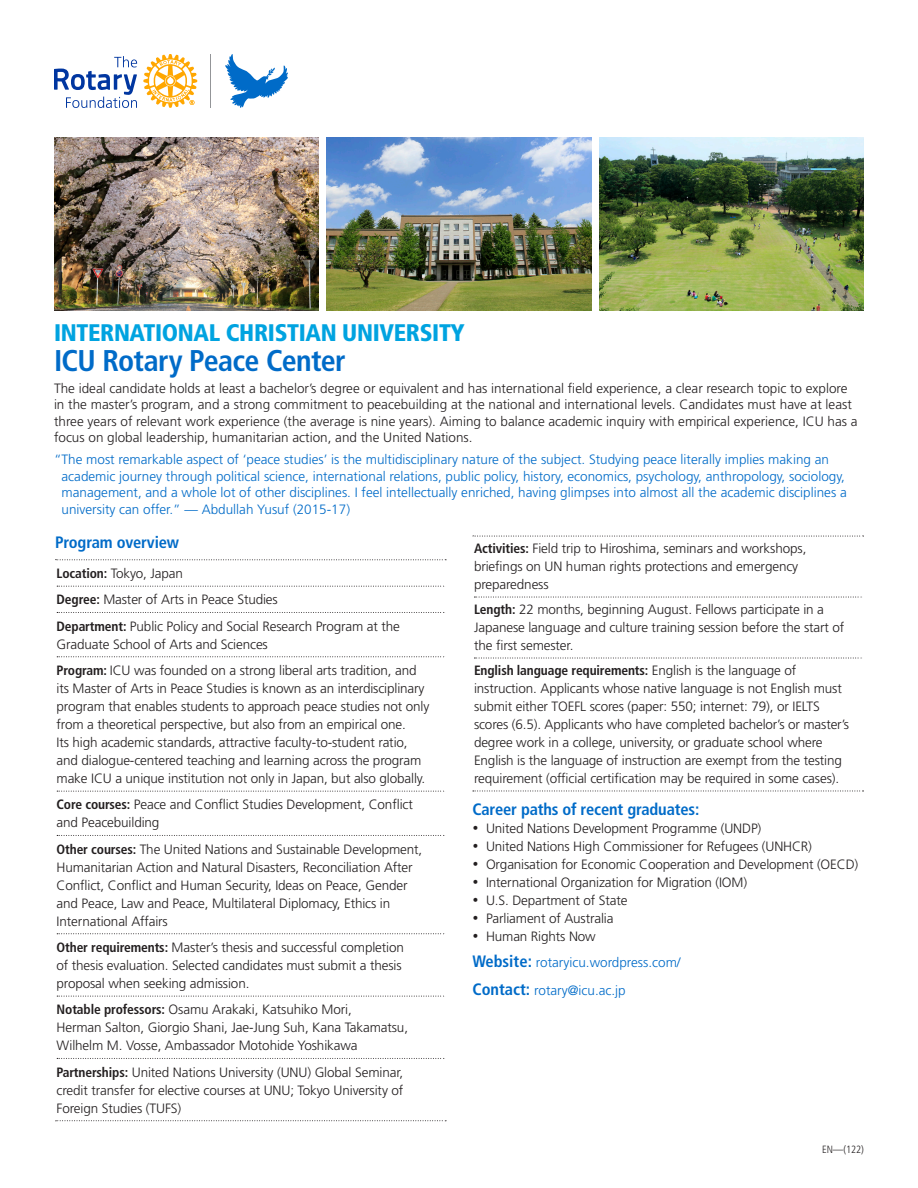
<style>
.page{position:relative;width:918px;height:1188px;background:#fff}
.page>*{position:absolute;margin:0;border:0;box-sizing:border-box;transform-origin:0 0}
.head1A{font:700 condensed 30px "Frutiger LT Std";letter-spacing:-.025em;color:#006bc8}
.head1{font:900 condensed 24px "Frutiger LT Std";letter-spacing:-.015em;color:#00a3e0}
.Bullet{font:700 condensed 16.5px "Frutiger LT Std";letter-spacing:-.01em;color:#006bc8}
.head1A-2{font:700 condensed 16.5px "Frutiger LT Std";letter-spacing:-.01em;color:#006bc8}
.Bullet-2{font:300 13.5px/18px "Frutiger LT Std";letter-spacing:-.01em;color:#231f20}
.head1A-3{font:300 13.5px/16.5px "Frutiger LT Std";color:#231f20}
.head1A-4{font:300 13.5px/16.5px "Frutiger LT Std";color:#006bc8}
.t1{font:300 condensed 10.5px "Frutiger LT Std";color:#231f20}
.s1{font-weight:700;font-stretch:condensed}
.s2{font-weight:700;font-stretch:condensed;font-size:16.5px}
</style>
<div class="page">
<svg style="left:143px;top:54px;width:54px;height:54px"></svg>
<svg style="left:54px;top:56px;width:83px;height:52px"></svg>
<hr style="left:211px;top:54px;width:1px;height:54px;background:#939598">
<svg style="left:225px;top:54px;width:63px;height:54px"></svg>
<img style="left:54px;top:137px;width:265px;height:174px">
<img style="left:327px;top:137px;width:264px;height:173px">
<img style="left:599px;top:137px;width:265px;height:174px">
<svg style="left:57px;top:586px;width:387px;height:1px"></svg>
<svg style="left:57px;top:612px;width:387px;height:1px"></svg>
<svg style="left:57px;top:656px;width:387px;height:1px"></svg>
<svg style="left:57px;top:791px;width:387px;height:1px"></svg>
<svg style="left:57px;top:835px;width:387px;height:1px"></svg>
<svg style="left:57px;top:933px;width:387px;height:1px"></svg>
<svg style="left:57px;top:996px;width:387px;height:1px"></svg>
<svg style="left:57px;top:1058px;width:387px;height:1px"></svg>
<svg style="left:55px;top:1120px;width:391px;height:1px"></svg>
<svg style="left:55px;top:559px;width:391px;height:1px"></svg>
<svg style="left:474px;top:536px;width:390px;height:1px"></svg>
<svg style="left:474px;top:597px;width:387px;height:1px"></svg>
<svg style="left:474px;top:658px;width:387px;height:1px"></svg>
<hr style="left:861px;top:536px;width:2px;height:61px;background:#fff">
<svg style="left:473px;top:791px;width:391px;height:1px"></svg>
<p class="head1" style="left:54px;top:318px;width:412px">INTERNATIONAL CHRISTIAN UNIVERSITY</p>
<p class="head1A" style="left:54px;top:343px;width:293px">ICU Rotary Peace Center</p>
<p class="head1A-3" style="left:54px;top:380px;width:805px">The ideal candidate holds at least a bachelor’s degree or equivalent and has international field experience, a clear research topic to explore in the master’s program, and a strong commitment to peacebuilding at the national and international levels. Candidates must have at least three years of relevant work experience (the average is nine years). Aiming to balance academic inquiry with empirical experience, ICU has a focus on global leadership, humanitarian action, and the United Nations.</p>
<p class="head1A-4" style="left:62px;top:452px;width:787px;text-indent:-8px">“The most remarkable aspect of ‘peace studies’ is the multidisciplinary nature of the subject. Studying peace literally implies making an academic journey through political science, international relations, public policy, history, economics, psychology, anthropology, sociology, management, and a whole lot of other disciplines. I feel intellectually enriched, having glimpses into almost all the academic disciplines a university can offer.” — Abdullah Yusuf (2015-17)</p>
<p class="head1A-2" style="left:55px;top:533px;width:126px">Program overview</p>
<p class="Bullet-2" style="left:57px;top:565px;width:128px"><span class="s1">Location:</span> Tokyo, Japan</p>
<p class="Bullet-2" style="left:57px;top:591px;width:223px"><span class="s1">Degree:</span> Master of Arts in Peace Studies</p>
<p class="Bullet-2" style="left:57px;top:617px;width:345px"><span class="s1">Department:</span> Public Policy and Social Research Program at the<br>Graduate School of Arts and Sciences</p>
<p class="Bullet-2" style="left:57px;top:662px;width:374px"><span class="s1">Program:</span> ICU was founded on a strong liberal arts tradition, and its Master of Arts in Peace Studies is known as an interdisciplinary program that enables students to approach peace studies not only from a theoretical perspective, but also from an empirical one.<br>Its high academic standards, attractive faculty-to-student ratio, and dialogue-centered teaching and learning across the program make ICU a unique institution not only in Japan, but also globally.</p>
<p class="Bullet-2" style="left:57px;top:796px;width:358px"><span class="s1">Core courses:</span> Peace and Conflict Studies Development, Conflict and Peacebuilding</p>
<p class="Bullet-2" style="left:57px;top:840px;width:367px"><span class="s1">Other courses:</span> The United Nations and Sustainable Development, Humanitarian Action and Natural Disasters, Reconciliation After Conflict, Conflict and Human Security, Ideas on Peace, Gender and Peace, Law and Peace, Multilateral Diplomacy, Ethics in International Affairs</p>
<p class="Bullet-2" style="left:57px;top:939px;width:349px"><span class="s1">Other requirements:</span> Master’s thesis and successful completion of thesis evaluation. Selected candidates must submit a thesis proposal when seeking admission.</p>
<p class="Bullet-2" style="left:57px;top:1001px;width:353px"><span class="s1">Notable professors:</span> Osamu Arakaki, Katsuhiko Mori,<br>Herman Salton, Giorgio Shani, Jae-Jung Suh, Kana Takamatsu,<br>Wilhelm M. Vosse, Ambassador Motohide Yoshikawa</p>
<p class="Bullet-2" style="left:57px;top:1063px;width:348px;text-align:justify"><span class="s1">Partnerships:</span> United Nations University (UNU) Global Seminar, credit transfer for elective courses at UNU; Tokyo University of Foreign Studies (TUFS)</p>
<p class="Bullet-2" style="left:474px;top:539px;width:334px"><span class="s1">Activities:</span> Field trip to Hiroshima, seminars and workshops, briefings on UN human rights protections and emergency preparedness</p>
<p class="Bullet-2" style="left:474px;top:600px;width:372px"><span class="s1">Length:</span> 22 months, beginning August. Fellows participate in a<br>Japanese language and culture training session before the start of the first semester.</p>
<p class="Bullet-2" style="left:474px;top:661px;width:377px"><span class="s1">English language requirements:</span> English is the language of instruction. Applicants whose native language is not English must submit either TOEFL scores (paper: 550; internet: 79), or IELTS scores (6.5). Applicants who have completed bachelor’s or master’s degree work in a college, university, or graduate school where English is the language of instruction are exempt from the testing requirement (official certification may be required in some cases).</p>
<p class="Bullet" style="left:472px;top:799px;width:228px">Career paths of recent graduates:</p>
<p class="head1A-3" style="left:472px;top:820px;width:290px">• United Nations Development Programme (UNDP)</p>
<p class="head1A-3" style="left:472px;top:838px;width:341px">• United Nations High Commissioner for Refugees (UNHCR)</p>
<p class="head1A-3" style="left:472px;top:856px;width:387px">• Organisation for Economic Cooperation and Development (OECD)</p>
<p class="head1A-3" style="left:472px;top:874px;width:276px">• International Organization for Migration (IOM)</p>
<p class="head1A-3" style="left:472px;top:892px;width:157px">• U.S. Department of State</p>
<p class="head1A-3" style="left:472px;top:910px;width:143px">• Parliament of Australia</p>
<p class="head1A-3" style="left:472px;top:928px;width:125px">• Human Rights Now</p>
<p class="head1A-4" style="left:472px;top:954px;width:210px"><span class="s2">Website:</span> rotaryicu.wordpress.com/</p>
<p class="head1A-4" style="left:472px;top:983px;width:155px"><span class="s2">Contact:</span> rotary@icu.ac.jp</p>
<p class="t1" style="left:822px;top:1144px;width:43px">EN—(122)</p>
</div>
